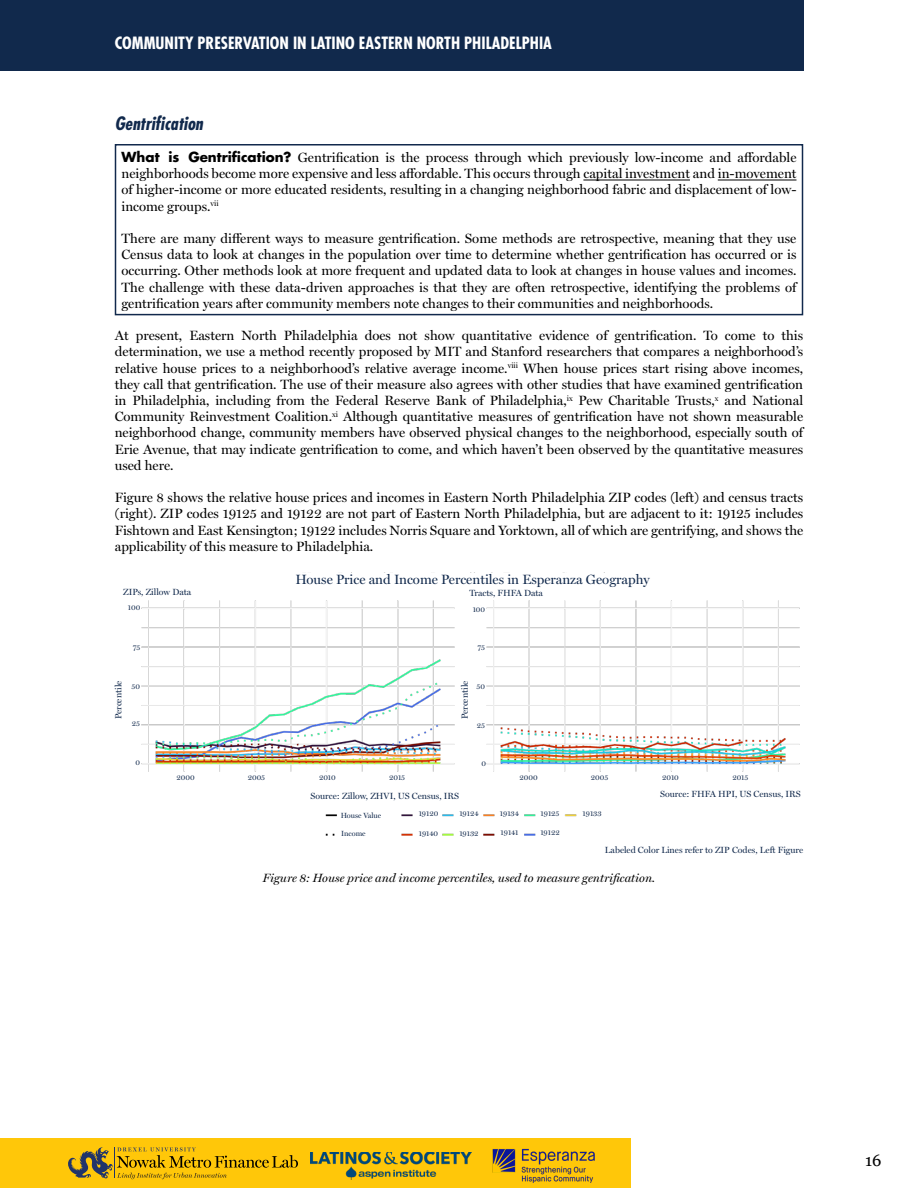
<style>
.page{position:relative;width:918px;height:1188px;background:#fff}
.page>*{position:absolute;margin:0;border:0;box-sizing:border-box;transform-origin:0 0}
.t1{font:italic 700 condensed 18px "Futura Std";color:#11294c}
.t2{font:700 condensed 16.5px "Futura Std";color:#fff}
.t3{font:16.5px "Georgia";color:#000}
.t4{font:13.5px/16.2px "Miller Display";color:#000;text-align:justify}
.t5{font:13.5px "Miller Display";color:#11294c}
.t6{font:italic 12px "Miller Display";color:#000}
.t7{font:9px "Miller Display";color:#11294c}
.t8{font:7.5px "Miller Display";color:#11294c}
.s1{font-family:"Futura Std";font-weight:700}
</style>
<div class="page">
<div style="left:0;top:0;width:803px;height:70px;background:#11294c"></div>
<div style="left:0;top:1138px;width:631px;height:50px;background:#ffc709"></div>
<svg style="left:68px;top:1147px;width:230px;height:32px"></svg>
<img style="left:310px;top:1152px;width:162px;height:27px">
<img style="left:492px;top:1148px;width:103px;height:34px">
<hr style="left:583px;top:180px;width:107px;height:1px;background:#000">
<hr style="left:718px;top:180px;width:78px;height:1px;background:#000">
<img style="left:141px;top:572px;width:659px;height:264px">
<div style="left:278px;top:574px;width:389px;height:13px;background:#fff"></div>
<div style="left:115px;top:588px;width:85px;height:10px;background:#fff"></div>
<div style="left:459px;top:589px;width:95px;height:10px;background:#fff"></div>
<div style="left:657px;top:791px;width:144px;height:11px;background:#fff"></div>
<div style="left:300px;top:792px;width:159px;height:15px;background:#fff"></div>
<div style="left:461px;top:658px;width:15px;height:84px;background:#fff"></div>
<div style="left:115px;top:144px;width:688px;height:171px;border:2px solid #11294c"></div>
<div style="left:470px;top:606px;width:15px;height:8px;background:#fff"></div>
<div style="left:470px;top:644px;width:15px;height:8px;background:#fff"></div>
<div style="left:475px;top:683px;width:10px;height:9px;background:#fff"></div>
<div style="left:475px;top:722px;width:10px;height:9px;background:#fff"></div>
<div style="left:476px;top:761px;width:10px;height:9px;background:#fff"></div>
<div style="left:176px;top:774px;width:20px;height:9px;background:#fff"></div>
<div style="left:246px;top:774px;width:21px;height:9px;background:#fff"></div>
<div style="left:317px;top:774px;width:21px;height:9px;background:#fff"></div>
<div style="left:387px;top:774px;width:20px;height:9px;background:#fff"></div>
<div style="left:519px;top:774px;width:20px;height:9px;background:#fff"></div>
<div style="left:590px;top:774px;width:20px;height:9px;background:#fff"></div>
<div style="left:661px;top:774px;width:20px;height:9px;background:#fff"></div>
<div style="left:730px;top:774px;width:20px;height:9px;background:#fff"></div>
<div style="left:341px;top:812px;width:40px;height:8px;background:#fff"></div>
<div style="left:341px;top:831px;width:41px;height:8px;background:#fff"></div>
<div style="left:418px;top:810px;width:21px;height:9px;background:#fff"></div>
<div style="left:459px;top:810px;width:20px;height:9px;background:#fff"></div>
<div style="left:500px;top:810px;width:20px;height:9px;background:#fff"></div>
<div style="left:540px;top:810px;width:20px;height:9px;background:#fff"></div>
<div style="left:582px;top:810px;width:20px;height:9px;background:#fff"></div>
<div style="left:418px;top:831px;width:21px;height:8px;background:#fff"></div>
<div style="left:459px;top:830px;width:20px;height:9px;background:#fff"></div>
<div style="left:500px;top:829px;width:20px;height:9px;background:#fff"></div>
<div style="left:540px;top:829px;width:20px;height:9px;background:#fff"></div>
<p class="t2" style="left:115px;top:32px;width:439px">COMMUNITY PRESERVATION IN LATINO EASTERN NORTH PHILADELPHIA</p>
<h1 class="t1" style="left:115px;top:112px;width:90px">Gentrification</h1>
<p class="t4" style="left:122px;top:150px;width:677px"><span class="s1">What is Gentrification?</span> Gentrification is the process through which previously low-income and affordable neighborhoods become more expensive and less affordable. This occurs through capital investment and in-movement of higher-income or more educated residents, resulting in a changing neighborhood fabric and displacement of low&shy;income groups.<sup>vii</sup></p>
<p class="t4" style="left:122px;top:231px;width:677px">There are many different ways to measure gentrification. Some methods are retrospective, meaning that they use Census data to look at changes in the population over time to determine whether gentrification has occurred or is occurring. Other methods look at more frequent and updated data to look at changes in house values and incomes.<br>The challenge with these data-driven approaches is that they are often retrospective, identifying the problems of gentrification years after community members note changes to their communities and neighborhoods.</p>
<p class="t4" style="left:115px;top:328px;width:690px">At present, Eastern North Philadelphia does not show quantitative evidence of gentrification. To come to this determination, we use a method recently proposed by MIT and Stanford researchers that compares a neighborhood’s relative house prices to a neighborhood’s relative average income.<sup>viii</sup> When house prices start rising above incomes, they call that gentrification. The use of their measure also agrees with other studies that have examined gentrification in Philadelphia, including from the Federal Reserve Bank of Philadelphia,<sup>ix</sup> Pew Charitable Trusts,<sup>x</sup> and National Community Reinvestment Coalition.<sup>xi</sup> Although quantitative measures of gentrification have not shown measurable neighborhood change, community members have observed physical changes to the neighborhood, especially south of Erie Avenue, that may indicate gentrification to come, and which haven’t been observed by the quantitative measures used here.</p>
<p class="t4" style="left:115px;top:490px;width:690px">Figure 8 shows the relative house prices and incomes in Eastern North Philadelphia ZIP codes (left) and census tracts (right). ZIP codes 19125 and 19122 are not part of Eastern North Philadelphia, but are adjacent to it: 19125 includes Fishtown and East Kensington; 19122 includes Norris Square and Yorktown, all of which are gentrifying, and shows the applicability of this measure to Philadelphia.</p>
<p class="t5" style="left:295px;top:572px;width:356px">House Price and Income Percentiles in Esperanza Geography</p>
<p class="t7" style="left:123px;top:587px;width:70px">ZIPs, Zillow Data</p>
<p class="t7" style="left:470px;top:587px;width:75px">Tracts, FHFA Data</p>
<p class="t8" style="left:128px;top:603px;width:14px">100</p>
<p class="t8" style="left:133px;top:643px;width:9px">75</p>
<p class="t8" style="left:132px;top:682px;width:10px">50</p>
<p class="t8" style="left:132px;top:719px;width:10px">25</p>
<p class="t8" style="left:136px;top:759px;width:6px">0</p>
<p class="t8" style="left:473px;top:605px;width:14px">100</p>
<p class="t8" style="left:478px;top:643px;width:9px">75</p>
<p class="t8" style="left:477px;top:682px;width:10px">50</p>
<p class="t8" style="left:477px;top:721px;width:10px">25</p>
<p class="t8" style="left:481px;top:760px;width:6px">0</p>
<p class="t7" style="left:113px;top:719px;width:40px;rotate:-90deg">Percentile</p>
<p class="t7" style="left:460px;top:719px;width:40px;rotate:-90deg">Percentile</p>
<p class="t8" style="left:176px;top:773px;width:20px">2000</p>
<p class="t8" style="left:248px;top:773px;width:19px">2005</p>
<p class="t8" style="left:319px;top:773px;width:18px">2010</p>
<p class="t8" style="left:389px;top:773px;width:17px">2015</p>
<p class="t8" style="left:520px;top:773px;width:20px">2000</p>
<p class="t8" style="left:591px;top:773px;width:19px">2005</p>
<p class="t8" style="left:662px;top:773px;width:18px">2010</p>
<p class="t8" style="left:732px;top:773px;width:17px">2015</p>
<p class="t8" style="left:341px;top:811px;width:42px">House Value</p>
<p class="t8" style="left:341px;top:829px;width:26px">Income</p>
<p class="t7" style="left:660px;top:789px;width:142px">Source: FHFA HPI, US Census, IRS</p>
<p class="t7" style="left:311px;top:791px;width:150px">Source: Zillow, ZHVI, US Census, IRS</p>
<p class="t8" style="left:419px;top:809px;width:21px">19120</p>
<p class="t8" style="left:459px;top:809px;width:21px">19124</p>
<p class="t8" style="left:500px;top:809px;width:21px">19134</p>
<p class="t8" style="left:541px;top:809px;width:20px">19125</p>
<p class="t8" style="left:583px;top:809px;width:21px">19133</p>
<p class="t8" style="left:419px;top:829px;width:21px">19140</p>
<p class="t8" style="left:459px;top:829px;width:21px">19132</p>
<p class="t8" style="left:501px;top:828px;width:19px">19141</p>
<p class="t8" style="left:540px;top:828px;width:21px">19122</p>
<p class="t7" style="left:605px;top:845px;width:200px">Labeled Color Lines refer to ZIP Codes, Left Figure</p>
<p class="t6" style="left:263px;top:871px;width:394px">Figure 8: House price and income percentiles, used to measure gentrification.</p>
<p class="t3" style="left:865px;top:1149px;width:18px">16</p>
</div>
